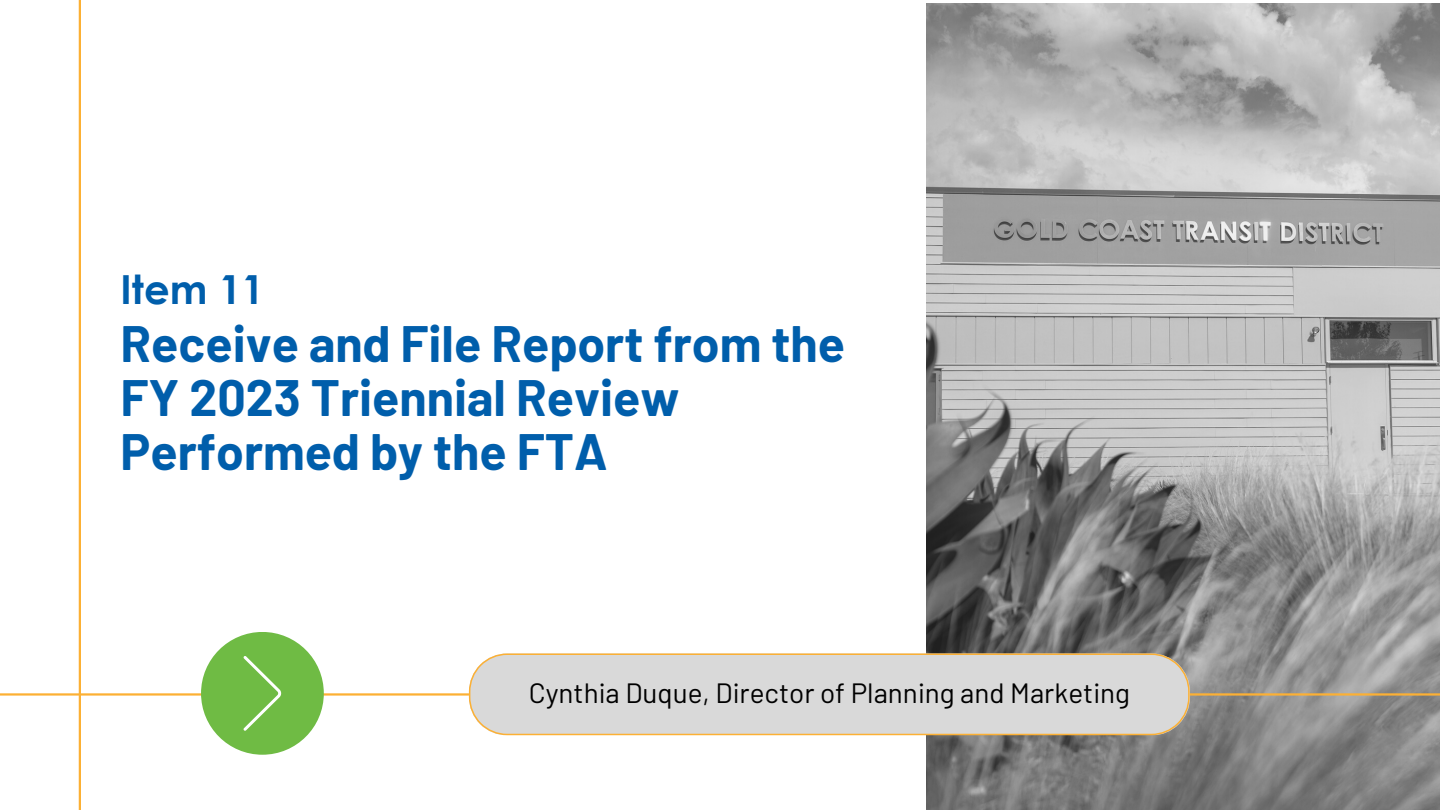
<style>
.page{position:relative;width:1440px;height:810px;background:#fff}
.page>*{position:absolute;margin:0;border:0;box-sizing:border-box;transform-origin:0 0}
.t1{font:700 50px/54px "Barlow";color:#005eab}
.t2{font:700 40.1px "Century Gothic";letter-spacing:.005em;color:#005eab}
.t3{font:27.9px "Barlow";color:#000}
</style>
<div class="page">
<hr style="left:79px;top:0;width:2px;height:810px;background:#fcb034">
<img style="left:927px;top:3px;width:513px;height:807px">
<hr style="left:0;top:693px;width:1440px;height:3px;background:#fcb034">
<div style="left:201px;top:632px;width:123px;height:123px;background:#6fbb44;border-radius:50%"></div>
<svg style="left:244px;top:656px;width:37px;height:75px"></svg>
<svg style="left:469px;top:653px;width:721px;height:82px;background:#dad7d2"></svg>
<p class="t2" style="left:121px;top:264px;width:145px">Item 11</p>
<p class="t1" style="left:121px;top:315px;width:726px">Receive and File Report from the<br>FY 2023 Triennial Review<br>Performed by the FTA</p>
<p class="t3" style="left:529px;top:676px;width:603px">Cynthia Duque, Director of Planning and Marketing</p>
</div>
